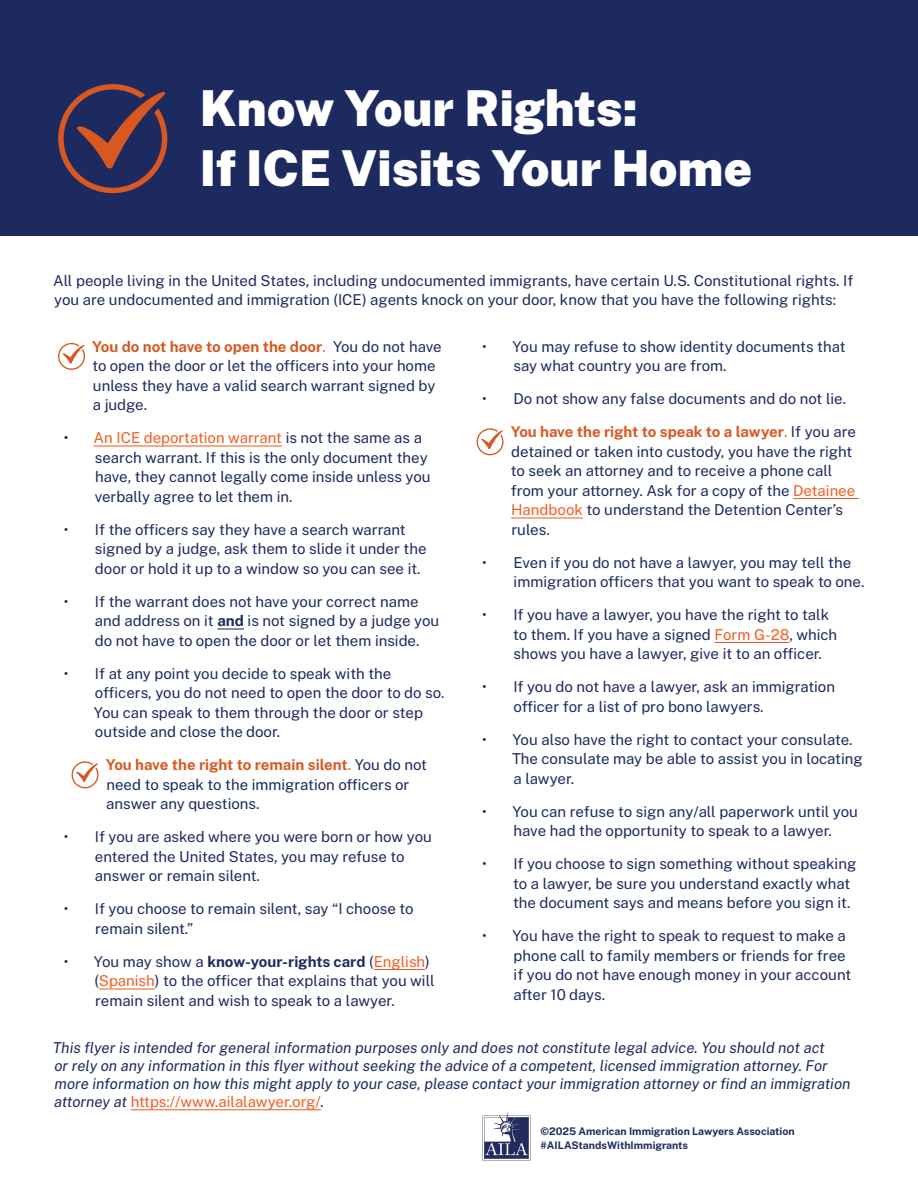
<style>
.page{position:relative;width:918px;height:1188px;background:#fff}
.page>*{position:absolute;margin:0;border:0;box-sizing:border-box;transform-origin:0 0}
.t1{font:900 49.5px/60px "Public Sans";color:#fff}
.List_Paragraph{font:15px/19.5px "Public Sans";color:#1c2a5f}
.t2{font:italic 15px/18px "Public Sans";color:#1c2a5f}
.t3{font:700 10.5px "Public Sans";color:#1c2a5f}
.s1{font-weight:700;color:#d95821}
.s2{color:#d95821}
.s3{color:#231f20}
.s4{color:#f15d24}
.s5{font-weight:700}
.s6{font-style:normal;color:#f15d24}
</style>
<div class="page">
<div style="left:0;top:0;width:918px;height:235px;background:#1c2a5f"></div>
<hr style="left:94px;top:445px;width:188px;height:2px;background:#f15d24">
<hr style="left:217px;top:628px;width:27px;height:2px;background:#1c2a5f">
<hr style="left:374px;top:969px;width:51px;height:1px;background:#f15d24">
<hr style="left:99px;top:988px;width:56px;height:2px;background:#f15d24">
<svg style="left:58px;top:343px;width:27px;height:27px"></svg>
<svg style="left:72px;top:761px;width:27px;height:27px"></svg>
<hr style="left:793px;top:498px;width:66px;height:1px;background:#f15d24">
<hr style="left:511px;top:517px;width:72px;height:2px;background:#f15d24">
<hr style="left:714px;top:642px;width:75px;height:1px;background:#f15d24">
<svg style="left:477px;top:428px;width:27px;height:27px"></svg>
<svg style="left:58px;top:84px;width:109px;height:109px"></svg>
<hr style="left:131px;top:1109px;width:190px;height:1px;background:#f15d24">
<svg style="left:483px;top:1113px;width:47px;height:48px"></svg>
<p class="t1" style="left:200px;top:77px;width:554px">Know Your Rights:<br>If ICE Visits Your Home</p>
<p class="List_Paragraph" style="left:53px;top:270px;width:802px">All people living in the United States, including undocumented immigrants, have certain U.S. Constitutional rights. If you are undocumented and immigration (ICE) agents knock on your door, know that you have the following rights:</p>
<p class="List_Paragraph" style="left:92px;top:336px;width:351px"><span class="s1">You do not have to open the door</span><span class="s2">.</span> You do not have to open the door or let the officers into your home unless they have a valid search warrant signed by a judge.</p>
<p class="List_Paragraph" style="left:95px;top:428px;width:337px;text-indent:-31px"><span class="s3">•</span> <span class="s4">An ICE deportation warrant</span> is not the same as a search warrant. If this is the only document they have, they cannot legally come inside unless you verbally agree to let them in.</p>
<p class="List_Paragraph" style="left:95px;top:519px;width:333px;text-indent:-31px">• If the officers say they have a search warrant signed by a judge, ask them to slide it under the door or hold it up to a window so you can see it.</p>
<p class="List_Paragraph" style="left:95px;top:591px;width:346px;text-indent:-31px">• If the warrant does not have your correct name and address on it <span class="s5">and</span> is not signed by a judge you do not have to open the door or let them inside.</p>
<p class="List_Paragraph" style="left:94px;top:663px;width:352px;text-indent:-30px">• If at any point you decide to speak with the officers, you do not need to open the door to do so.<br>You can speak to them through the door or step outside and close the door.</p>
<p class="List_Paragraph" style="left:106px;top:755px;width:323px"><span class="s1">You have the right to remain silent</span><span class="s2">.</span> You do not need to speak to the immigration officers or answer any questions.</p>
<p class="List_Paragraph" style="left:95px;top:827px;width:338px;text-indent:-31px">• If you are asked where you were born or how you entered the United States, you may refuse to answer or remain silent.</p>
<p class="List_Paragraph" style="left:95px;top:899px;width:320px;text-indent:-31px">• If you choose to remain silent, say “I choose to remain silent.”</p>
<p class="List_Paragraph" style="left:94px;top:951px;width:342px;text-indent:-31px">• You may show a <span class="s5">know-your-rights card</span> (<span class="s4">English</span>) (<span class="s4">Spanish</span>) to the officer that explains that you will remain silent and wish to speak to a lawyer.</p>
<p class="List_Paragraph" style="left:513px;top:336px;width:334px;text-indent:-31px">• You may refuse to show identity documents that say what country you are from.</p>
<p class="List_Paragraph" style="left:482px;top:389px;width:365px">• Do not show any false documents and do not lie.</p>
<p class="List_Paragraph" style="left:511px;top:422px;width:347px"><span class="s1">You have the right to speak to a lawyer</span><span class="s2">.</span> If you are detained or taken into custody, you have the right to seek an attorney and to receive a phone call from your attorney. Ask for a copy of the <span class="s4">Detainee Handbook</span> to understand the Detention Center’s rules.</p>
<p class="List_Paragraph" style="left:514px;top:552px;width:352px;text-indent:-31px">• Even if you do not have a lawyer, you may tell the immigration officers that you want to speak to one.</p>
<p class="List_Paragraph" style="left:513px;top:605px;width:326px;text-indent:-31px">• If you have a lawyer, you have the right to talk to them. If you have a signed <span class="s4">Form G-28</span>, which shows you have a lawyer, give it to an officer.</p>
<p class="List_Paragraph" style="left:513px;top:677px;width:323px;text-indent:-31px">• If you do not have a lawyer, ask an immigration officer for a list of pro bono lawyers.</p>
<p class="List_Paragraph" style="left:512px;top:729px;width:352px;text-indent:-30px">• You also have the right to contact your consulate.<br>The consulate may be able to assist you in locating a lawyer.</p>
<p class="List_Paragraph" style="left:482px;top:801px;width:377px;text-align:center">• You can refuse to sign any/all paperwork until you have had the opportunity to speak to a lawyer.</p>
<p class="List_Paragraph" style="left:513px;top:854px;width:345px;text-indent:-31px">• If you choose to sign something without speaking to a lawyer, be sure you understand exactly what the document says and means before you sign it.</p>
<p class="List_Paragraph" style="left:513px;top:926px;width:339px;text-indent:-31px">• You have the right to speak to request to make a phone call to family members or friends for free if you do not have enough money in your account after 10 days.</p>
<p class="t2" style="left:53px;top:1038px;width:799px">This flyer is intended for general information purposes only and does not constitute legal advice. You should not act<br>or rely on any information in this flyer without seeking the advice of a competent, licensed immigration attorney. For more information on how this might apply to your case, please contact your immigration attorney or find an immigration attorney at <span class="s6">https://www.ailalawyer.org/</span>.</p>
<p class="t3" style="left:540px;top:1124px;width:256px">©2025 American Immigration Lawyers Association</p>
<p class="t3" style="left:540px;top:1138px;width:149px">#AILAStandsWithImmigrants</p>
</div>
